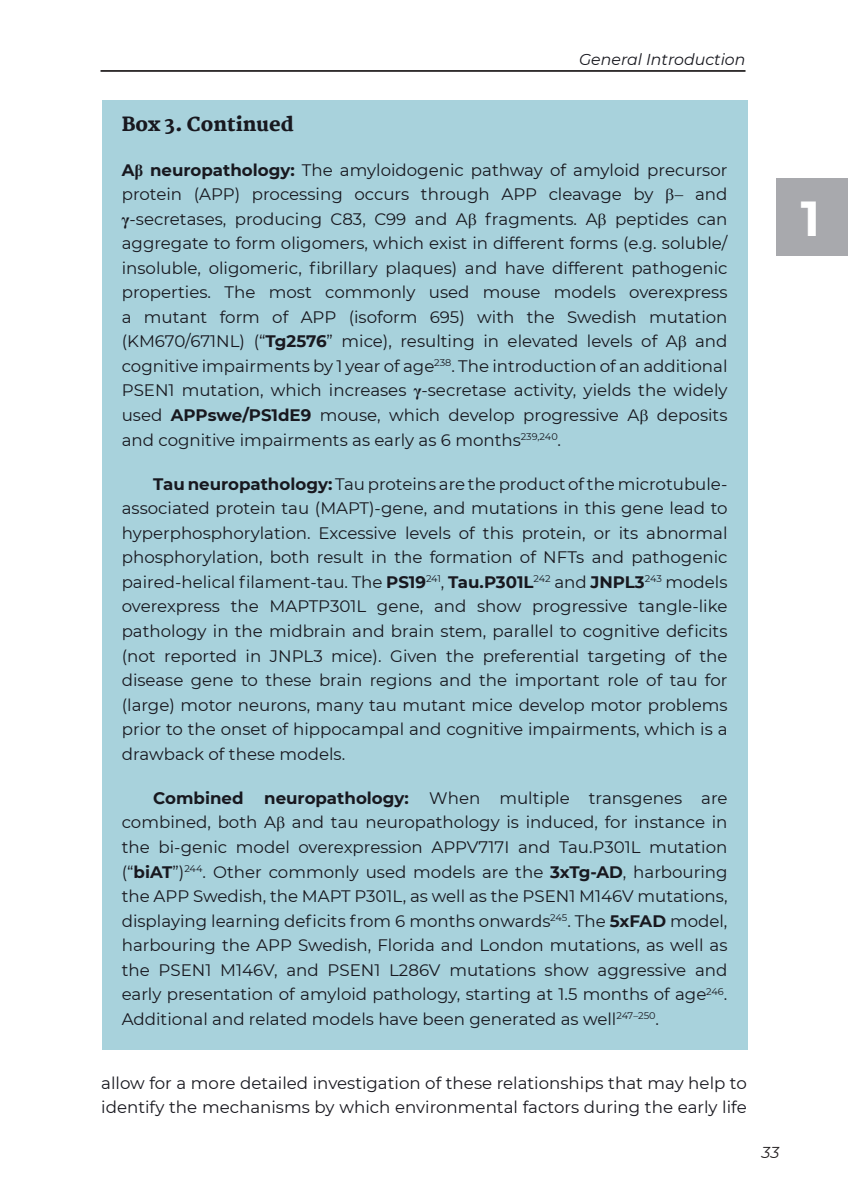
<style>
.page{position:relative;width:848px;height:1194px;background:#fff}
.page>*{position:absolute;margin:0;border:0;box-sizing:border-box;transform-origin:0 0}
.t1{font:700 49px "Montserrat";color:#fff}
.t2{font:800 19.25px "Martel";color:#18181f}
.t3{font:16.62px/24.5px "Montserrat";color:#18181f;text-align:justify}
.t4{font:italic 15.75px "Montserrat";color:#18181f}
.t5{font:italic 15.75px "Montserrat";color:#231f20}
.s1{font-weight:700}
.s2{font-family:"Times New Roman";font-weight:700}
</style>
<div class="page">
<div style="left:776px;top:178px;width:71px;height:78px;background:#a8a9ad"></div>
<hr style="left:100px;top:70px;width:645px;height:2px;background:#231f20">
<div style="left:102px;top:100px;width:645px;height:949px;background:#a8d2dc"></div>
<p class="t4" style="left:579px;top:49px;width:168px">General Introduction</p>
<p class="t2" style="left:122px;top:113px;width:173px">Box 3. Continued</p>
<p class="t3" style="left:122px;top:157px;width:607px"><span class="s1">A</span><span class="s2">β</span> <span class="s1">neuropathology:</span> The amyloidogenic pathway of amyloid precursor protein (APP) processing occurs through APP cleavage by</p>
<p class="t3" style="left:122px;top:181px;width:607px;text-indent:573px">and <span class="s2">γ</span>-secretases, producing C83, C99 and A fragments. A peptides can aggregate to form oligomers, which exist in different forms (e.g. soluble/ insoluble, oligomeric, fibrillary plaques) and have different pathogenic properties. The most commonly used mouse models overexpress a mutant form of APP (isoform 695) with the Swedish mutation (KM670/671NL) (“<span class="s1">Tg2576</span>” mice), resulting in elevated levels of A and cognitive impairments by 1 year of age<sup>238</sup>. The introduction of an additional PSEN1 mutation, which increases <span class="s2">γ</span>-secretase activity, yields the widely used <span class="s1">APPswe/PS1dE9</span> mouse, which develop progressive A deposits and cognitive impairments as early as 6 months<sup>239,240</sup>.</p>
<p class="t3" style="left:122px;top:471px;width:607px;text-indent:32px"><span class="s1">Tau neuropathology:</span> Tau proteins are the product of the microtubule&shy;associated protein tau (MAPT)-gene, and mutations in this gene lead to hyperphosphorylation. Excessive levels of this protein, or its abnormal phosphorylation, both result in the formation of NFTs and pathogenic paired-helical filament-tau. The <span class="s1">PS19</span><sup>241</sup>, <span class="s1">Tau.P301L</span><sup>242</sup> and <span class="s1">JNPL3</span><sup>243</sup> models overexpress the MAPTP301L gene, and show progressive tangle-like pathology in the midbrain and brain stem, parallel to cognitive deficits (not reported in JNPL3 mice). Given the preferential targeting of the disease gene to these brain regions and the important role of tau for (large) motor neurons, many tau mutant mice develop motor problems prior to the onset of hippocampal and cognitive impairments, which is a drawback of these models.</p>
<p class="t3" style="left:122px;top:785px;width:607px;text-indent:32px"><span class="s1">Combined neuropathology:</span> When multiple transgenes are combined, both A and tau neuropathology is induced, for instance in the bi-genic model overexpression APPV717I and Tau.P301L mutation (“<span class="s1">biAT</span>”)<sup>244</sup>. Other commonly used models are the <span class="s1">3xTg-AD</span>, harbouring the APP Swedish, the MAPT P301L, as well as the PSEN1 M146V mutations, displaying learning deficits from 6 months onwards<sup>245</sup>. The <span class="s1">5xFAD</span> model, harbouring the APP Swedish, Florida and London mutations, as well as the PSEN1 M146V, and PSEN1 L286V mutations show aggressive and early presentation of amyloid pathology, starting at 1.5 months of age<sup>246</sup>.<br>Additional and related models have been generated as well<sup>247–250</sup>.</p>
<p class="t3" style="left:101px;top:1069px;width:646px">allow for a more detailed investigation of these relationships that may help to identify the mechanisms by which environmental factors during the early life</p>
<p class="t5" style="left:761px;top:1140px;width:19px">33</p>
<h1 class="t1" style="left:800px;top:183px;width:21px">1</h1>
</div>
